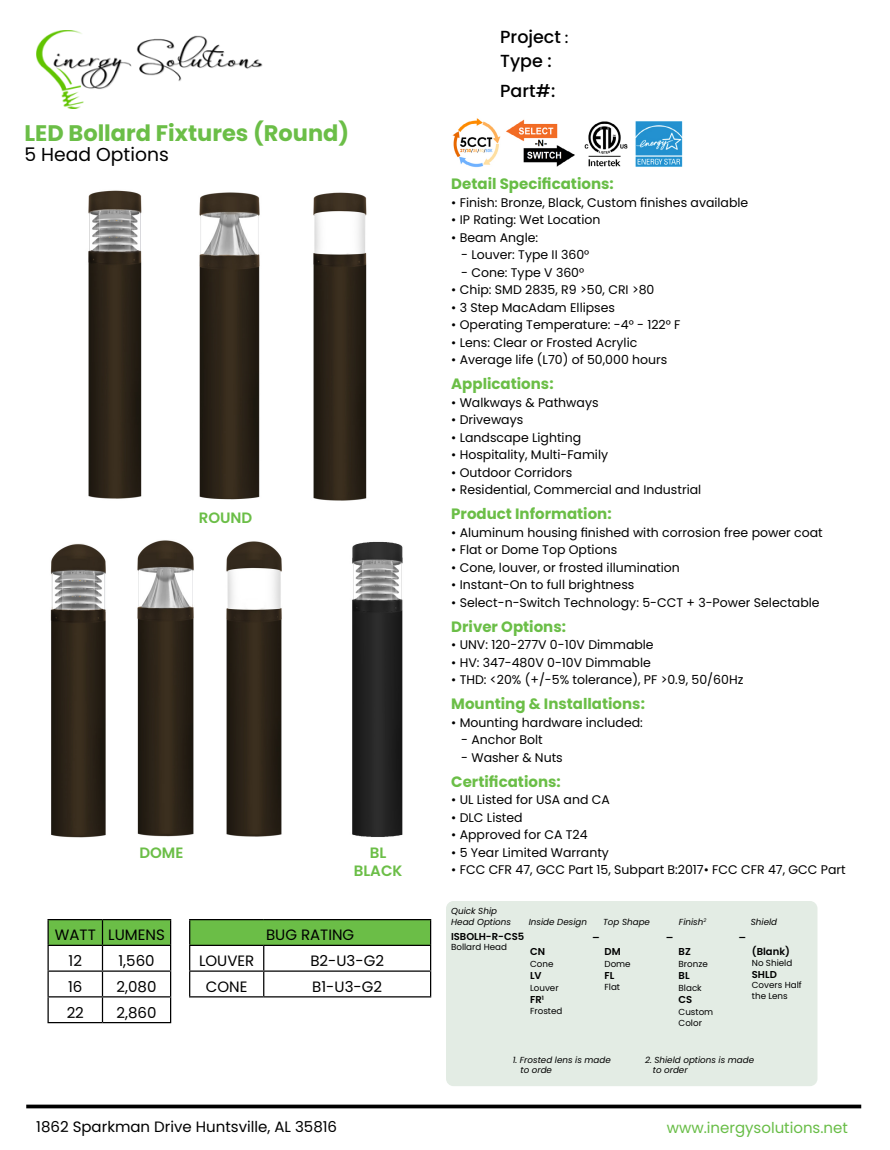
<style>
.page{position:relative;width:890px;height:1150px;background:#fff}
.page>*{position:absolute;margin:0;border:0;box-sizing:border-box;transform-origin:0 0}
.t1{font:700 22.5px "Poppins";color:#6bbe47}
.t2{font:18.75px "Poppins";color:#000}
.t3{font:500 17.5px/24.5px "Poppins";color:#000}
.t4{font:15px/25.8px "Poppins";color:#000}
.t5{font:700 15px "Poppins";color:#6bbe47}
.t6{font:15px "Poppins";color:#68bd46}
.t7{font:700 15px "Poppins";color:#68bd46}
.t8{font:600 15px/18px "Poppins";color:#6bbe47;text-align:center}
.t9{font:12.5px "Poppins";color:#000}
.t10{font:600 10px "Poppins";color:#000}
.t11{font:italic 8.75px/10.5px "Poppins";color:#000}
.t12{font:8.75px/10.5px "Poppins";color:#000}
.s1{font-size:15px}
</style>
<div class="page">
<img style="left:36px;top:30px;width:226px;height:78px">
<hr style="left:26px;top:1105px;width:835px;height:3px;background:#000">
<hr style="left:48px;top:919px;width:54px;height:1px;background:#000">
<hr style="left:102px;top:919px;width:69px;height:1px;background:#000">
<svg style="left:48px;top:920px;width:123px;height:102px"></svg>
<hr style="left:48px;top:1022px;width:54px;height:1px;background:#000">
<hr style="left:102px;top:1022px;width:69px;height:1px;background:#000">
<div style="left:190px;top:920px;width:241px;height:25px;background:#6bbe47"></div>
<hr style="left:189px;top:919px;width:75px;height:1px;background:#000">
<hr style="left:264px;top:919px;width:167px;height:1px;background:#000">
<hr style="left:189px;top:945px;width:75px;height:1px;background:#000">
<hr style="left:264px;top:945px;width:167px;height:1px;background:#000">
<hr style="left:189px;top:970px;width:75px;height:2px;background:#000">
<svg style="left:189px;top:920px;width:1px;height:76px"></svg>
<hr style="left:264px;top:970px;width:167px;height:2px;background:#000">
<svg style="left:263px;top:946px;width:1px;height:50px"></svg>
<svg style="left:430px;top:920px;width:1px;height:76px"></svg>
<hr style="left:189px;top:996px;width:75px;height:1px;background:#000">
<hr style="left:264px;top:996px;width:167px;height:1px;background:#000">
<img style="left:452px;top:118px;width:231px;height:50px">
<img style="left:88px;top:190px;width:54px;height:309px">
<img style="left:199px;top:192px;width:61px;height:308px">
<img style="left:313px;top:192px;width:54px;height:309px">
<img style="left:50px;top:543px;width:56px;height:295px">
<img style="left:137px;top:540px;width:57px;height:297px">
<img style="left:226px;top:541px;width:56px;height:296px">
<img style="left:352px;top:541px;width:51px;height:296px">
<div style="left:446px;top:901px;width:371px;height:185px;background:#e3ece4;border-radius:8px"></div>
<h1 class="t1" style="left:25px;top:120px;width:326px">LED Bollard Fixtures (Round)</h1>
<h2 class="t2" style="left:25px;top:143px;width:146px">5 Head Options</h2>
<p class="t8" style="left:199px;top:509px;width:55px">ROUND</p>
<p class="t8" style="left:139px;top:844px;width:45px">DOME</p>
<p class="t8" style="left:354px;top:844px;width:50px">BL<br>BLACK</p>
<p class="t4" style="left:69px;top:922px;width:98px;text-indent:-14px">WATT LUMENS<br>12</p>
<p class="t4" style="left:118px;top:948px;width:38px">1,560</p>
<p class="t4" style="left:68px;top:974px;width:16px">16</p>
<p class="t4" style="left:117px;top:974px;width:41px">2,080</p>
<p class="t4" style="left:67px;top:1000px;width:19px">22</p>
<p class="t4" style="left:117px;top:1000px;width:42px">2,860</p>
<p class="t4" style="left:266px;top:922px;width:90px">BUG RATING</p>
<p class="t4" style="left:199px;top:948px;width:57px">LOUVER</p>
<p class="t4" style="left:310px;top:948px;width:75px">B2-U3-G2</p>
<p class="t4" style="left:206px;top:974px;width:43px">CONE</p>
<p class="t4" style="left:312px;top:974px;width:71px">B1-U3-G2</p>
<h3 class="t3" style="left:500px;top:24px;width:70px">Project <span class="s1">:<br></span>Type :</h3>
<h3 class="t3" style="left:500px;top:78px;width:57px">Part#:</h3>
<p class="t7" style="left:451px;top:176px;width:164px">Detail Specifications:</p>
<p class="t9" style="left:451px;top:195px;width:299px">• Finish: Bronze, Black, Custom finishes available</p>
<p class="t9" style="left:451px;top:213px;width:151px">• IP Rating: Wet Location</p>
<p class="t9" style="left:451px;top:230px;width:88px">• Beam Angle:</p>
<p class="t9" style="left:461px;top:248px;width:130px">- Louver: Type II 360°</p>
<p class="t9" style="left:461px;top:265px;width:125px">- Cone: Type V 360°</p>
<p class="t9" style="left:451px;top:283px;width:205px">• Chip: SMD 2835, R9 &gt;50, CRI &gt;80</p>
<p class="t9" style="left:451px;top:300px;width:165px">• 3 Step MacAdam Ellipses</p>
<p class="t9" style="left:451px;top:318px;width:231px">• Operating Temperature: -4° - 122° F</p>
<p class="t9" style="left:451px;top:335px;width:188px">• Lens: Clear or Frosted Acrylic</p>
<p class="t9" style="left:451px;top:353px;width:218px">• Average life (L70) of 50,000 hours</p>
<p class="t5" style="left:451px;top:376px;width:104px">Applications:</p>
<p class="t9" style="left:451px;top:395px;width:149px">• Walkways &amp; Pathways</p>
<p class="t9" style="left:451px;top:413px;width:74px">• Driveways</p>
<p class="t9" style="left:451px;top:430px;width:131px">• Landscape Lighting</p>
<p class="t9" style="left:451px;top:448px;width:158px">• Hospitality, Multi-Family</p>
<p class="t9" style="left:451px;top:465px;width:123px">• Outdoor Corridors</p>
<p class="t9" style="left:451px;top:483px;width:252px">• Residential, Commercial and Industrial</p>
<p class="t5" style="left:451px;top:506px;width:162px">Product Information:</p>
<p class="t9" style="left:451px;top:525px;width:373px">• Aluminum housing finished with corrosion free power coat</p>
<p class="t9" style="left:451px;top:543px;width:167px">• Flat or Dome Top Options</p>
<p class="t9" style="left:451px;top:560px;width:230px">• Cone, louver, or frosted illumination</p>
<p class="t9" style="left:451px;top:578px;width:185px">• Instant-On to full brightness</p>
<p class="t9" style="left:451px;top:595px;width:370px">• Select-n-Switch Technology: 5-CCT + 3-Power Selectable</p>
<p class="t5" style="left:451px;top:618px;width:116px">Driver Options:</p>
<p class="t9" style="left:451px;top:638px;width:204px">• UNV: 120-277V 0-10V Dimmable</p>
<p class="t9" style="left:451px;top:655px;width:201px">• HV: 347-480V 0-10V Dimmable</p>
<p class="t9" style="left:451px;top:673px;width:294px">• THD: &lt;20% (+/-5% tolerance), PF &gt;0.9, 50/60Hz</p>
<p class="t5" style="left:451px;top:696px;width:195px">Mounting &amp; Installations:</p>
<p class="t9" style="left:451px;top:715px;width:193px">• Mounting hardware included:</p>
<p class="t9" style="left:461px;top:733px;width:83px">- Anchor Bolt</p>
<p class="t9" style="left:461px;top:750px;width:103px">- Washer &amp; Nuts</p>
<p class="t5" style="left:451px;top:773px;width:111px">Certifications:</p>
<p class="t9" style="left:451px;top:793px;width:160px">• UL Listed for USA and CA</p>
<p class="t9" style="left:451px;top:810px;width:73px">• DLC Listed</p>
<p class="t9" style="left:451px;top:828px;width:138px">• Approved for CA T24</p>
<p class="t9" style="left:451px;top:845px;width:159px">• 5 Year Limited Warranty</p>
<p class="t9" style="left:451px;top:863px;width:396px">• FCC CFR 47, GCC Part 15, Subpart B:2017• FCC CFR 47, GCC Part</p>
<p class="t11" style="left:451px;top:906px;width:61px">Quick Ship<br>Head Options</p>
<p class="t11" style="left:529px;top:917px;width:60px">Inside Design</p>
<p class="t11" style="left:603px;top:917px;width:48px">Top Shape</p>
<p class="t11" style="left:679px;top:917px;width:29px">Finish<sup>2</sup></p>
<p class="t11" style="left:751px;top:917px;width:28px">Shield</p>
<p class="t10" style="left:451px;top:930px;width:75px">ISBOLH-R-CS5</p>
<p class="t12" style="left:451px;top:942px;width:58px">Bollard Head</p>
<p class="t10" style="left:530px;top:946px;width:17px">CN</p>
<p class="t12" style="left:530px;top:959px;width:25px">Cone</p>
<p class="t10" style="left:530px;top:970px;width:13px">LV</p>
<p class="t12" style="left:530px;top:983px;width:30px">Louver</p>
<p class="t10" style="left:530px;top:994px;width:15px">FR<sup>1</sup></p>
<p class="t12" style="left:530px;top:1005px;width:34px">Frosted</p>
<p class="t4" style="left:592px;top:925px;width:10px">-</p>
<p class="t4" style="left:666px;top:925px;width:10px">-</p>
<p class="t4" style="left:739px;top:925px;width:10px">-</p>
<p class="t10" style="left:752px;top:946px;width:40px">(Blank)</p>
<p class="t12" style="left:752px;top:957px;width:42px">No Shield</p>
<p class="t10" style="left:752px;top:968px;width:27px">SHLD</p>
<p class="t12" style="left:752px;top:980px;width:51px">Covers Half the Lens</p>
<p class="t10" style="left:605px;top:946px;width:18px">DM</p>
<p class="t12" style="left:605px;top:959px;width:28px">Dome</p>
<p class="t10" style="left:605px;top:970px;width:11px">FL</p>
<p class="t12" style="left:605px;top:981px;width:17px">Flat</p>
<p class="t10" style="left:679px;top:946px;width:14px">BZ</p>
<p class="t12" style="left:679px;top:959px;width:31px">Bronze</p>
<p class="t10" style="left:679px;top:970px;width:13px">BL</p>
<p class="t12" style="left:679px;top:983px;width:25px">Black</p>
<p class="t10" style="left:679px;top:994px;width:15px">CS</p>
<p class="t12" style="left:679px;top:1007px;width:36px">Custom<br>Color</p>
<p class="t11" style="left:520px;top:1055px;width:92px;text-indent:-8px">1. Frosted lens is made to orde</p>
<p class="t11" style="left:653px;top:1055px;width:103px;text-indent:-8px">2. Shield options is made to order</p>
<p class="t4" style="left:36px;top:1114px;width:302px">1862 Sparkman Drive Huntsville, AL 35816</p>
<p class="t6" style="left:667px;top:1119px;width:183px">www.inergysolutions.net</p>
</div>
